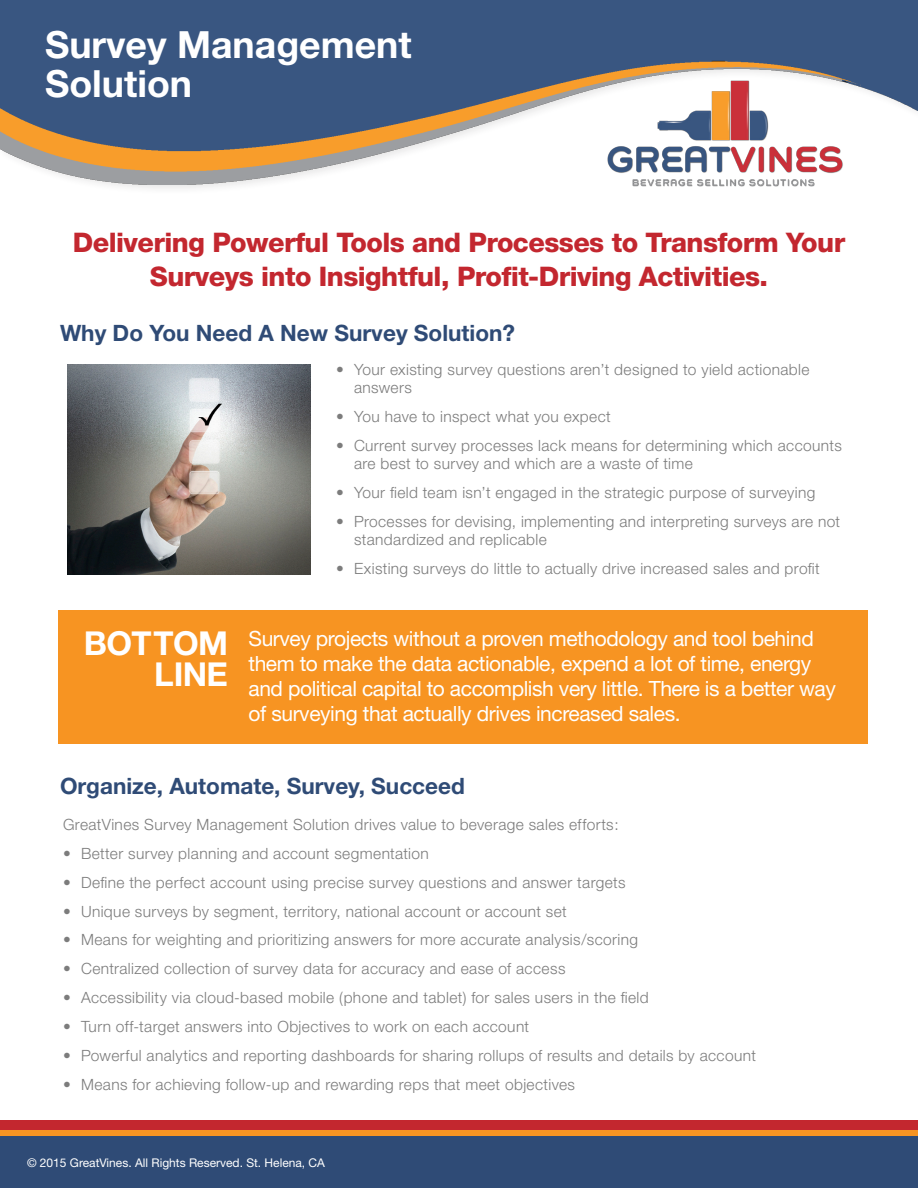
<style>
.page{position:relative;width:918px;height:1188px;background:#fff}
.page>*{position:absolute;margin:0;border:0;box-sizing:border-box;transform-origin:0 0}
.t1{font:700 37.5px "Helvetica Neue";color:#fff}
.t2{font:700 33px "Helvetica Neue";letter-spacing:-.02em;color:#fff}
.t3{font:800 27px/34.2px "Helvetica Neue";letter-spacing:-.02em;color:#c3272f;text-align:center}
.t4{font:700 22.5px "Helvetica Neue";color:#2f4b76}
.t5{font:21px/25.2px "Helvetica Neue";letter-spacing:-.02em;color:#fff}
.t6{font:300 15.45px/18.3px "Helvetica Neue";letter-spacing:.025em;color:#7c7c7c}
.t7{font:12px "Helvetica Neue";color:#fff}
</style>
<div class="page">
<img style="left:0;top:0;width:918px;height:184px">
<div style="left:1px;top:1134px;width:917px;height:54px;background:#2f4b76"></div>
<div style="left:1px;top:1130px;width:917px;height:6px;background:#f79422"></div>
<div style="left:1px;top:1120px;width:917px;height:10px;background:#c3272f"></div>
<img style="left:601px;top:75px;width:245px;height:112px">
<div style="left:58px;top:610px;width:810px;height:133px;background:#f79422"></div>
<img style="left:68px;top:364px;width:243px;height:211px">
<p class="t1" style="left:45px;top:21px;width:368px">Survey Management</p>
<p class="t1" style="left:45px;top:60px;width:149px">Solution</p>
<p class="t3" style="left:73px;top:225px;width:774px">Delivering Powerful Tools and Processes to Transform Your<br>Surveys into Insightful, Profit-Driving Activities.</p>
<p class="t4" style="left:60px;top:319px;width:457px">Why Do You Need A New Survey Solution?</p>
<p class="t2" style="left:84px;top:623px;width:146px">BOTTOM</p>
<p class="t2" style="left:154px;top:654px;width:75px">LINE</p>
<p class="t6" style="left:354px;top:360px;width:457px;text-indent:-18px">• Your existing survey questions aren’t designed to yield actionable answers</p>
<p class="t6" style="left:336px;top:407px;width:276px">• You have to inspect what you expect</p>
<p class="t6" style="left:354px;top:436px;width:489px;text-indent:-18px">• Current survey processes lack means for determining which accounts are best to survey and which are a waste of time</p>
<p class="t6" style="left:336px;top:483px;width:481px">• Your field team isn’t engaged in the strategic purpose of surveying</p>
<p class="t6" style="left:354px;top:512px;width:488px;text-indent:-18px">• Processes for devising, implementing and interpreting surveys are not standardized and replicable</p>
<p class="t6" style="left:336px;top:559px;width:485px">• Existing surveys do little to actually drive increased sales and profit</p>
<p class="t5" style="left:249px;top:625px;width:589px">Survey projects without a proven methodology and tool behind them to make the data actionable, expend a lot of time, energy and political capital to accomplish very little. There is a better way of surveying that actually drives increased sales.</p>
<p class="t4" style="left:60px;top:772px;width:406px">Organize, Automate, Survey, Succeed</p>
<p class="t6" style="left:63px;top:815px;width:557px">GreatVines Survey Management Solution drives value to beverage sales efforts:</p>
<p class="t6" style="left:63px;top:844px;width:367px">• Better survey planning and account segmentation</p>
<p class="t6" style="left:63px;top:873px;width:564px">• Define the perfect account using precise survey questions and answer targets</p>
<p class="t6" style="left:63px;top:902px;width:505px">• Unique surveys by segment, territory, national account or account set</p>
<p class="t6" style="left:63px;top:931px;width:577px">• Means for weighting and prioritizing answers for more accurate analysis/scoring</p>
<p class="t6" style="left:63px;top:959px;width:504px">• Centralized collection of survey data for accuracy and ease of access</p>
<p class="t6" style="left:63px;top:988px;width:587px">• Accessibility via cloud-based mobile (phone and tablet) for sales users in the field</p>
<p class="t6" style="left:63px;top:1017px;width:468px">• Turn off-target answers into Objectives to work on each account</p>
<p class="t6" style="left:63px;top:1046px;width:694px">• Powerful analytics and reporting dashboards for sharing rollups of results and details by account</p>
<p class="t6" style="left:63px;top:1075px;width:514px">• Means for achieving follow-up and rewarding reps that meet objectives</p>
<p class="t7" style="left:27px;top:1156px;width:300px">© 2015 GreatVines. All Rights Reserved. St. Helena, CA</p>
</div>
